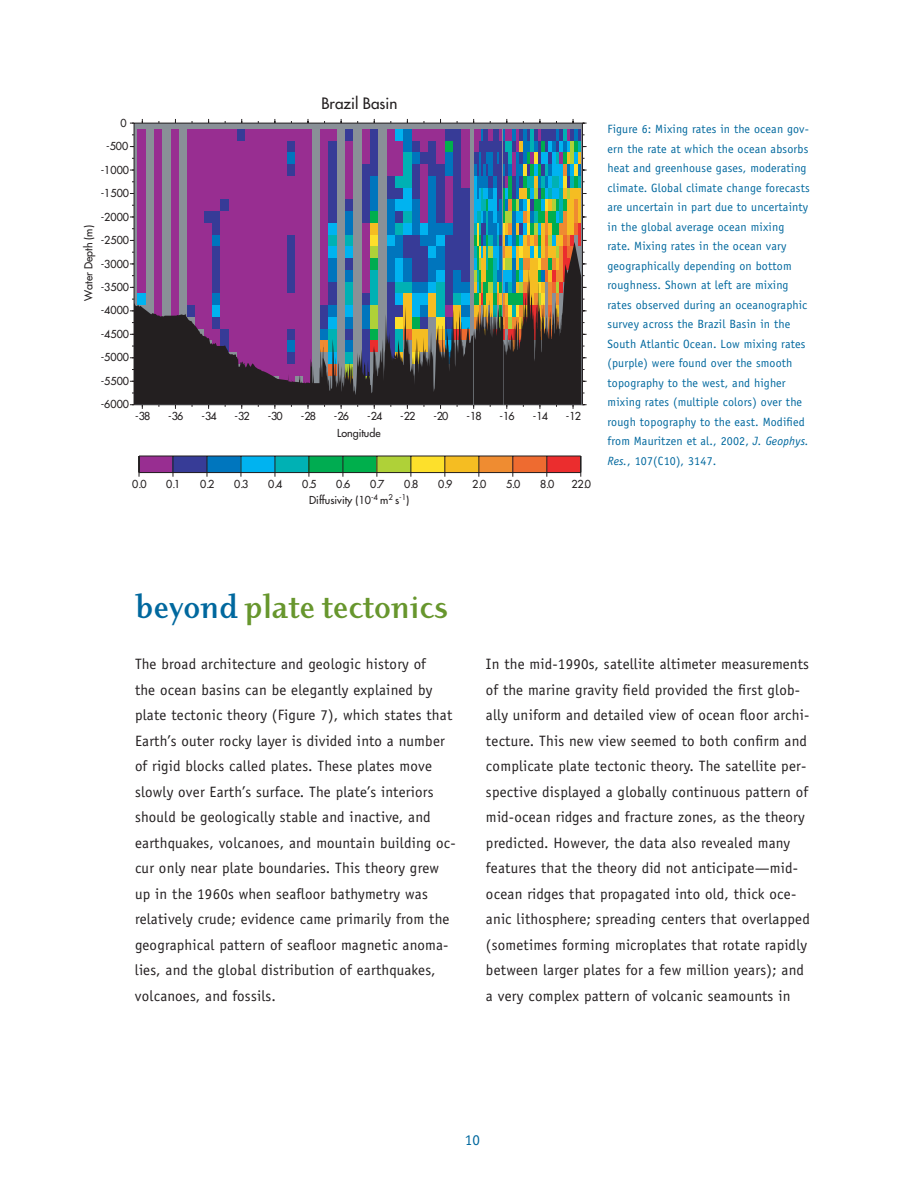
<style>
.page{position:relative;width:918px;height:1188px;background:#fff}
.page>*{position:absolute;margin:0;border:0;box-sizing:border-box;transform-origin:0 0}
.t1{font:700 36px "Dyadis ITC";color:#67962d}
.t2{font:15.3px "Futura";color:#231f20}
.t3{font:15px/25.5px "Officina Sans";letter-spacing:.015em;color:#231f20}
.t4{font:15px "Officina Sans";color:#00689e}
.t5{font:12px/19.5px "Officina Sans";letter-spacing:.015em;color:#00689e}
.t6{font:10.65px "Futura";color:#231f20}
.s1{font-style:italic}
.s2{color:#00689e}
</style>
<div class="page">
<img style="left:135px;top:124px;width:447px;height:116px">
<svg style="left:130px;top:240px;width:457px;height:169px;background:#5f5469"></svg>
<div style="left:139px;top:456px;width:34px;height:17px;background:#982e91"></div>
<div style="left:173px;top:456px;width:34px;height:17px;background:#373c97"></div>
<div style="left:207px;top:456px;width:34px;height:17px;background:#0076be"></div>
<div style="left:241px;top:456px;width:34px;height:17px;background:#00b3f0"></div>
<div style="left:275px;top:456px;width:34px;height:17px;background:#00b1b4"></div>
<div style="left:309px;top:456px;width:34px;height:17px;background:#00ac51"></div>
<div style="left:343px;top:456px;width:34px;height:17px;background:#00af4c"></div>
<div style="left:377px;top:456px;width:34px;height:17px;background:#afd138"></div>
<div style="left:411px;top:456px;width:34px;height:17px;background:#fde02b"></div>
<div style="left:445px;top:456px;width:34px;height:17px;background:#f5bd22"></div>
<div style="left:479px;top:456px;width:34px;height:17px;background:#ef8c31"></div>
<div style="left:513px;top:456px;width:34px;height:17px;background:#ee6b30"></div>
<div style="left:547px;top:456px;width:34px;height:17px;background:#eb2d2e"></div>
<hr style="left:139px;top:472px;width:442px;height:1px;background:#231f20">
<hr style="left:139px;top:456px;width:442px;height:1px;background:#231f20">
<svg style="left:139px;top:457px;width:1px;height:20px"></svg>
<svg style="left:173px;top:457px;width:1px;height:20px"></svg>
<svg style="left:207px;top:457px;width:1px;height:20px"></svg>
<svg style="left:241px;top:457px;width:1px;height:20px"></svg>
<svg style="left:275px;top:457px;width:1px;height:20px"></svg>
<svg style="left:309px;top:456px;width:1px;height:21px"></svg>
<svg style="left:343px;top:457px;width:1px;height:20px"></svg>
<svg style="left:376px;top:457px;width:1px;height:20px"></svg>
<svg style="left:411px;top:456px;width:1px;height:21px"></svg>
<svg style="left:444px;top:457px;width:1px;height:20px"></svg>
<svg style="left:478px;top:457px;width:1px;height:20px"></svg>
<svg style="left:512px;top:457px;width:1px;height:20px"></svg>
<svg style="left:546px;top:457px;width:1px;height:20px"></svg>
<svg style="left:580px;top:457px;width:1px;height:20px"></svg>
<hr style="left:134px;top:123px;width:1px;height:282px;background:#231f20">
<hr style="left:134px;top:123px;width:448px;height:1px;background:#231f20">
<hr style="left:582px;top:123px;width:1px;height:282px;background:#231f20">
<p class="t6" style="left:120px;top:117px;width:8px">0</p>
<p class="t6" style="left:106px;top:141px;width:24px">-500</p>
<p class="t6" style="left:101px;top:164px;width:30px">-1000</p>
<p class="t6" style="left:101px;top:188px;width:30px">-1500</p>
<p class="t6" style="left:101px;top:211px;width:30px">-2000</p>
<p class="t6" style="left:83px;top:301px;width:77px;rotate:-90deg">Water Depth (m)</p>
<p class="t6" style="left:101px;top:235px;width:30px">-2500</p>
<p class="t6" style="left:101px;top:258px;width:30px">-3000</p>
<p class="t6" style="left:101px;top:282px;width:30px">-3500</p>
<p class="t6" style="left:101px;top:305px;width:30px">-4000</p>
<p class="t6" style="left:101px;top:329px;width:30px">-4500</p>
<p class="t6" style="left:101px;top:352px;width:30px">-5000</p>
<p class="t6" style="left:101px;top:376px;width:30px">-5500</p>
<p class="t6" style="left:101px;top:399px;width:30px">-6000</p>
<p class="t2" style="left:321px;top:96px;width:77px">Brazil Basin</p>
<p class="t6" style="left:135px;top:411px;width:17px">-38</p>
<p class="t6" style="left:168px;top:411px;width:17px">-36</p>
<p class="t6" style="left:201px;top:411px;width:17px">-34</p>
<p class="t6" style="left:235px;top:411px;width:17px">-32</p>
<p class="t6" style="left:268px;top:411px;width:17px">-30</p>
<p class="t6" style="left:301px;top:411px;width:17px">-28</p>
<p class="t6" style="left:334px;top:411px;width:17px">-26</p>
<p class="t6" style="left:367px;top:411px;width:17px">-24</p>
<p class="t6" style="left:400px;top:411px;width:17px">-22</p>
<p class="t6" style="left:433px;top:411px;width:17px">-20</p>
<p class="t6" style="left:467px;top:411px;width:17px">-18</p>
<p class="t6" style="left:500px;top:411px;width:17px">-16</p>
<p class="t6" style="left:533px;top:411px;width:17px">-14</p>
<p class="t6" style="left:566px;top:411px;width:17px">-12</p>
<p class="t6" style="left:337px;top:427px;width:45px">Longitude</p>
<p class="t6" style="left:132px;top:479px;width:16px">0.0</p>
<p class="t6" style="left:166px;top:479px;width:16px">0.1</p>
<p class="t6" style="left:200px;top:479px;width:16px">0.2</p>
<p class="t6" style="left:234px;top:479px;width:16px">0.3</p>
<p class="t6" style="left:268px;top:479px;width:16px">0.4</p>
<p class="t6" style="left:302px;top:479px;width:16px">0.5</p>
<p class="t6" style="left:336px;top:479px;width:16px">0.6</p>
<p class="t6" style="left:370px;top:479px;width:16px">0.7</p>
<p class="t6" style="left:404px;top:479px;width:16px">0.8</p>
<p class="t6" style="left:438px;top:479px;width:16px">0.9</p>
<p class="t6" style="left:472px;top:479px;width:16px">2.0</p>
<p class="t6" style="left:506px;top:479px;width:16px">5.0</p>
<p class="t6" style="left:540px;top:479px;width:16px">8.0</p>
<p class="t6" style="left:571px;top:479px;width:21px">22.0</p>
<p class="t6" style="left:309px;top:495px;width:102px">Diffusivity (10<sup>-4</sup> m<sup>2</sup> s<sup>-1</sup>)</p>
<p class="t5" style="left:608px;top:121px;width:204px">Figure 6: Mixing rates in the ocean gov&shy;ern the rate at which the ocean absorbs heat and greenhouse gases, moderating climate. Global climate change forecasts are uncertain in part due to uncertainty in the global average ocean mixing rate. Mixing rates in the ocean vary geographically depending on bottom roughness. Shown at left are mixing rates observed during an oceanographic survey across the Brazil Basin in the South Atlantic Ocean. Low mixing rates (purple) were found over the smooth topography to the west, and higher mixing rates (multiple colors) over the rough topography to the east. Modified from Mauritzen et al., 2002, <span class="s1">J. Geophys.<br>Res.</span>, 107(C10), 3147.</p>
<h1 class="t1" style="left:135px;top:594px;width:315px"><span class="s2">beyond</span> plate tectonics</h1>
<p class="t3" style="left:135px;top:652px;width:322px">The broad architecture and geologic history of<br>the ocean basins can be elegantly explained by plate tectonic theory (Figure 7), which states that Earth’s outer rocky layer is divided into a number of rigid blocks called plates. These plates move slowly over Earth’s surface. The plate’s interiors should be geologically stable and inactive, and earthquakes, volcanoes, and mountain building oc&shy;cur only near plate boundaries. This theory grew up in the 1960s when seafloor bathymetry was relatively crude; evidence came primarily from the geographical pattern of seafloor magnetic anoma&shy;lies, and the global distribution of earthquakes, volcanoes, and fossils.</p>
<p class="t3" style="left:486px;top:652px;width:325px">In the mid-1990s, satellite altimeter measurements of the marine gravity field provided the first glob&shy;ally uniform and detailed view of ocean floor archi&shy;tecture. This new view seemed to both confirm and complicate plate tectonic theory. The satellite per&shy;spective displayed a globally continuous pattern of mid-ocean ridges and fracture zones, as the theory predicted. However, the data also revealed many features that the theory did not anticipate—mid&shy;ocean ridges that propagated into old, thick oce&shy;anic lithosphere; spreading centers that overlapped (sometimes forming microplates that rotate rapidly between larger plates for a few million years); and a very complex pattern of volcanic seamounts in</p>
<p class="t4" style="left:465px;top:1134px;width:17px">10</p>
</div>
